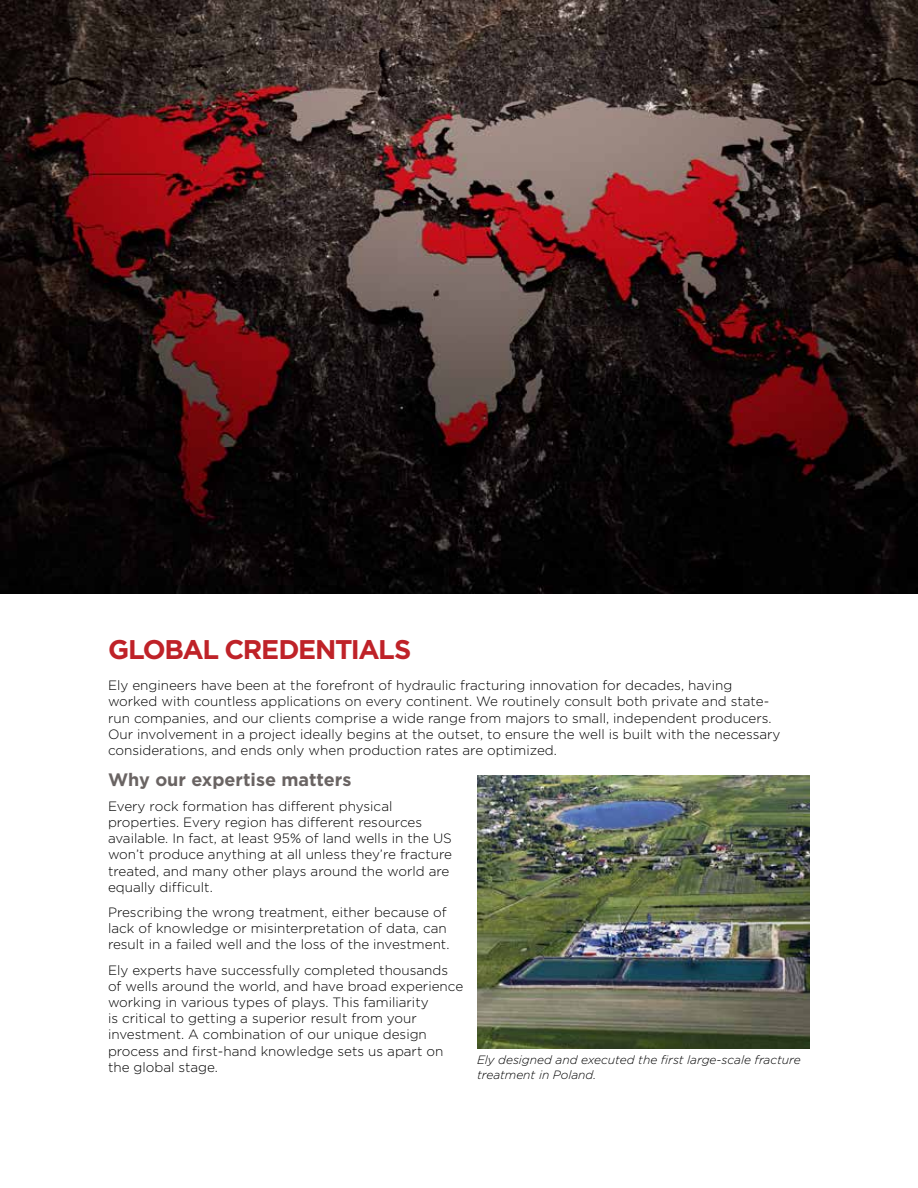
<style>
.page{position:relative;width:918px;height:1188px;background:#fff}
.page>*{position:absolute;margin:0;border:0;box-sizing:border-box;transform-origin:0 0}
.t1{font:700 27px "Gotham HTF";letter-spacing:-.055em;color:#bf2228}
.t2{font:700 18px "Gotham HTF";color:#6a6463}
.t3{font:300 13.5px/16.2px "Gotham HTF";color:#000}
.t4{font:italic 300 12px/14.4px "Gotham HTF";color:#000}
</style>
<div class="page">
<img style="left:0;top:0;width:918px;height:594px">
<img style="left:477px;top:776px;width:333px;height:272px">
<h1 class="t1" style="left:108px;top:634px;width:305px">GLOBAL CREDENTIALS</h1>
<p class="t3" style="left:108px;top:677px;width:674px">Ely engineers have been at the forefront of hydraulic fracturing innovation for decades, having worked with countless applications on every continent. We routinely consult both private and state&shy;run companies, and our clients comprise a wide range from majors to small, independent producers.<br>Our involvement in a project ideally begins at the outset, to ensure the well is built with the necessary considerations, and ends only when production rates are optimized.</p>
<h2 class="t2" style="left:108px;top:769px;width:245px">Why our expertise matters</h2>
<p class="t3" style="left:108px;top:798px;width:346px">Every rock formation has different physical properties. Every region has different resources available. In fact, at least 95% of land wells in the US won’t produce anything at all unless they’re fracture treated, and many other plays around the world are equally difficult.</p>
<p class="t3" style="left:108px;top:904px;width:343px">Prescribing the wrong treatment, either because of lack of knowledge or misinterpretation of data, can result in a failed well and the loss of the investment.</p>
<p class="t3" style="left:108px;top:961px;width:357px">Ely experts have successfully completed thousands of wells around the world, and have broad experience working in various types of plays. This familiarity<br>is critical to getting a superior result from your investment. A combination of our unique design process and first-hand knowledge sets us apart on the global stage.</p>
<p class="t4" style="left:477px;top:1053px;width:325px">Ely designed and executed the first large-scale fracture treatment in Poland.</p>
</div>
